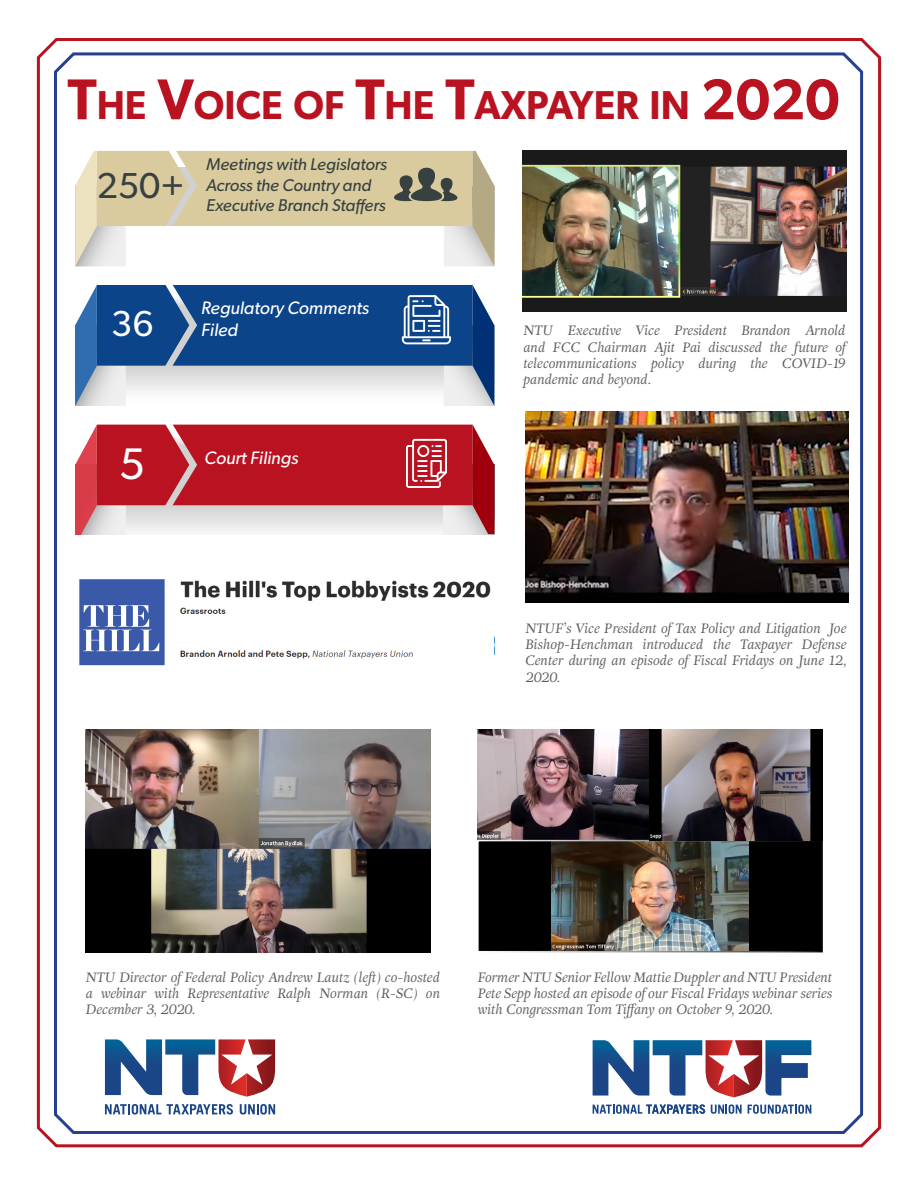
<style>
.page{position:relative;width:918px;height:1188px;background:#fff}
.page>*{position:absolute;margin:0;border:0;box-sizing:border-box;transform-origin:0 0}
.t1{font:44.4px "Gibson";color:#fff}
.t2{font:600 40.35px "Gibson";color:#b91220;scale:.96 1}
.t3{font:36.15px "Gibson";color:#374140}
.t4{font:36.15px "Gibson";color:#fff}
.t5{font:italic 18.15px/21.8px "Gibson";color:#fff}
.t6{font:italic 17.1px/20.5px "Gibson";color:#374140}
.t7{font:italic 13.5px/16.2px "Adriane Text";color:#5f6062;text-align:justify}
.s1{font-size:57.75px}
</style>
<div class="page">
<img style="left:36px;top:38px;width:846px;height:1110px">
<h2 class="t2" style="left:68px;top:81px;width:806px"><span class="s1">T</span>HE <span class="s1">V</span>OICE OF <span class="s1">T</span>HE <span class="s1">T</span>AXPAYER IN <span class="s1">2020</span></h2>
<h3 class="t3" style="left:97px;top:164px;width:89px">250+</h3>
<p class="t6" style="left:206px;top:154px;width:182px">Meetings with Legislators<br>Across the Country and<br>Executive Branch Staffers</p>
<h3 class="t4" style="left:111px;top:302px;width:44px">36</h3>
<h3 class="t5" style="left:201px;top:296px;width:169px">Regulatory Comments<br>Filed</h3>
<h1 class="t1" style="left:119px;top:437px;width:27px">5</h1>
<h3 class="t5" style="left:205px;top:447px;width:95px">Court Filings</h3>
<p class="t7" style="left:523px;top:323px;width:324px">NTU Executive Vice President Brandon Arnold and FCC Chairman Ajit Pai discussed the future of telecommunications policy during the COVID-19 pandemic and beyond.</p>
<p class="t7" style="left:525px;top:620px;width:323px">NTUF’s Vice President of Tax Policy and Litigation Joe Bishop-Henchman introduced the Taxpayer Defense Center during an episode of Fiscal Fridays on June 12, 2020.</p>
<p class="t7" style="left:86px;top:970px;width:356px">NTU Director of Federal Policy Andrew Lautz (left) co-hosted a webinar with Representative Ralph Norman (R-SC) on December 3, 2020.</p>
<p class="t7" style="left:478px;top:970px;width:356px">Former NTU Senior Fellow Mattie Duppler and NTU President Pete Sepp hosted an episode of our Fiscal Fridays webinar series with Congressman Tom Tiffany on October 9, 2020.</p>
</div>
